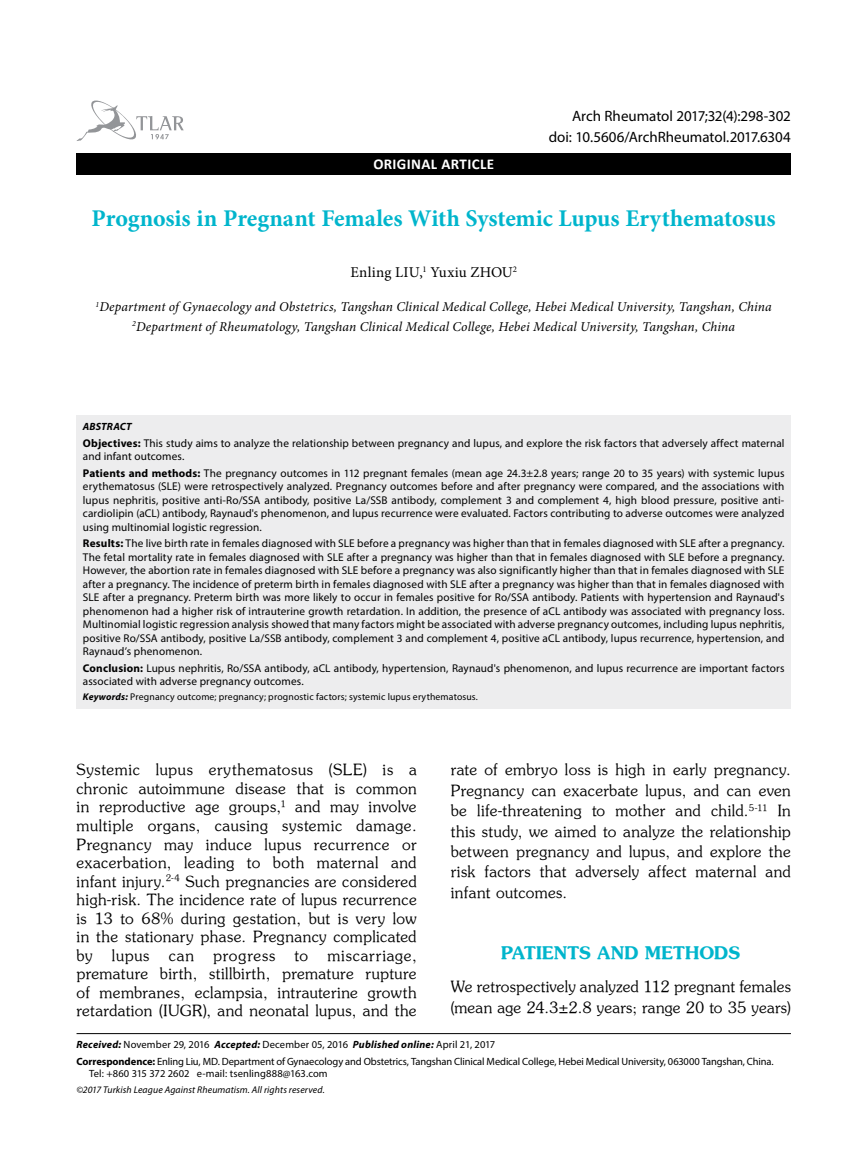
<style>
.page{position:relative;width:859px;height:1170px;background:#fff}
.page>*{position:absolute;margin:0;border:0;box-sizing:border-box;transform-origin:0 0}
.t1{font:700 24px "Minion Pro";letter-spacing:-.005em;color:#00b5cc}
.t2{font:17.4px "Souvenir Turk B";letter-spacing:.005em;color:#00b5cc}
.t3{font:15.45px/18.6px "Souvenir Turk";letter-spacing:.02em;color:#000;text-align:justify}
.t4{font:15px "Myriad Pro";letter-spacing:-.005em;color:#000}
.t5{font:15px "Minion Pro";letter-spacing:.015em;color:#000}
.t6{font:700 15px "Calibri";letter-spacing:.02em;color:#fff}
.t7{font:italic 13.5px/19.5px "Minion Pro";letter-spacing:.01em;color:#000;text-align:center}
.t8{font:11.25px/13.5px "Myriad Pro";letter-spacing:.01em;color:#000}
.t9{font:10.5px/16.8px "Myriad Pro";letter-spacing:-.01em;color:#000}
.t10{font:10.5px "Myriad Pro";letter-spacing:.01em;color:#000}
.t11{font:italic 700 10.5px "Myriad Pro";letter-spacing:.015em;color:#000}
.t12{font:9.75px "Myriad Pro";letter-spacing:.015em;color:#000}
.t13{font:italic 9.75px "Myriad Pro";letter-spacing:.01em;color:#000}
.s1{font-weight:700}
.s2{font-weight:700;font-style:italic}
</style>
<div class="page">
<div style="left:77px;top:153px;width:714px;height:21px;background:#000"></div>
<svg style="left:76px;top:100px;width:108px;height:41px"></svg>
<hr style="left:77px;top:1033px;width:714px;height:1px;background:#000">
<div style="left:77px;top:415px;width:714px;height:294px;background:#ededee"></div>
<h3 class="t4" style="left:572px;top:107px;width:220px">Arch Rheumatol 2017;32(4):298-302</h3>
<h3 class="t6" style="left:373px;top:153px;width:122px">ORIGINAL ARTICLE</h3>
<h3 class="t4" style="left:549px;top:127px;width:244px">doi: 10.5606/ArchRheumatol.2017.6304</h3>
<h1 class="t1" style="left:92px;top:201px;width:686px">Prognosis in Pregnant Females With Systemic Lupus Erythematosus</h1>
<h3 class="t5" style="left:351px;top:262px;width:168px">Enling LIU,<sup>1</sup> Yuxiu ZHOU<sup>2</sup></h3>
<p class="t7" style="left:96px;top:297px;width:678px"><sup>1</sup>Department of Gynaecology and Obstetrics, Tangshan Clinical Medical College, Hebei Medical University, Tangshan, China<br><sup>2</sup>Department of Rheumatology, Tangshan Clinical Medical College, Hebei Medical University, Tangshan, China</p>
<p class="t11" style="left:83px;top:419px;width:50px">ABSTRACT</p>
<p class="t8" style="left:83px;top:436px;width:703px"><span class="s1">Objectives:</span> This study aims to analyze the relationship between pregnancy and lupus, and explore the risk factors that adversely affect maternal and infant outcomes.</p>
<p class="t8" style="left:83px;top:466px;width:703px;text-align:justify"><span class="s1">Patients and methods:</span> The pregnancy outcomes in 112 pregnant females (mean age 24.3±2.8 years; range 20 to 35 years) with systemic lupus erythematosus (SLE) were retrospectively analyzed. Pregnancy outcomes before and after pregnancy were compared, and the associations with lupus nephritis, positive anti-Ro/SSA antibody, positive La/SSB antibody, complement 3 and complement 4, high blood pressure, positive anti&shy;cardiolipin (aCL) antibody, Raynaud's phenomenon, and lupus recurrence were evaluated. Factors contributing to adverse outcomes were analyzed using multinomial logistic regression.</p>
<p class="t8" style="left:83px;top:536px;width:703px;text-align:justify"><span class="s1">Results:</span> The live birth rate in females diagnosed with SLE before a pregnancy was higher than that in females diagnosed with SLE after a pregnancy.<br>The fetal mortality rate in females diagnosed with SLE after a pregnancy was higher than that in females diagnosed with SLE before a pregnancy.<br>However, the abortion rate in females diagnosed with SLE before a pregnancy was also significantly higher than that in females diagnosed with SLE after a pregnancy. The incidence of preterm birth in females diagnosed with SLE after a pregnancy was higher than that in females diagnosed with SLE after a pregnancy. Preterm birth was more likely to occur in females positive for Ro/SSA antibody. Patients with hypertension and Raynaud's phenomenon had a higher risk of intrauterine growth retardation. In addition, the presence of aCL antibody was associated with pregnancy loss.<br>Multinomial logistic regression analysis showed that many factors might be associated with adverse pregnancy outcomes, including lupus nephritis, positive Ro/SSA antibody, positive La/SSB antibody, complement 3 and complement 4, positive aCL antibody, lupus recurrence, hypertension, and Raynaud’s phenomenon.</p>
<p class="t8" style="left:83px;top:661px;width:703px"><span class="s1">Conclusion:</span> Lupus nephritis, Ro/SSA antibody, aCL antibody, hypertension, Raynaud's phenomenon, and lupus recurrence are important factors associated with adverse pregnancy outcomes.</p>
<p class="t12" style="left:83px;top:690px;width:397px"><span class="s2">Keywords:</span> Pregnancy outcome; pregnancy; prognostic factors; systemic lupus erythematosus.</p>
<p class="t3" style="left:77px;top:760px;width:342px">Systemic lupus erythematosus (SLE) is a chronic autoimmune disease that is common in reproductive age groups,<sup>1</sup> and may involve multiple organs, causing systemic damage.<br>Pregnancy may induce lupus recurrence or exacerbation, leading to both maternal and infant injury.<sup>2-4</sup> Such pregnancies are considered high-risk. The incidence rate of lupus recurrence is 13 to 68% during gestation, but is very low in the stationary phase. Pregnancy complicated by lupus can progress to miscarriage, premature birth, stillbirth, premature rupture of membranes, eclampsia, intrauterine growth retardation (IUGR), and neonatal lupus, and the</p>
<p class="t3" style="left:451px;top:759px;width:342px;line-height:20.4px">rate of embryo loss is high in early pregnancy.<br>Pregnancy can exacerbate lupus, and can even be life-threatening to mother and child.<sup>5-11</sup> In this study, we aimed to analyze the relationship between pregnancy and lupus, and explore the risk factors that adversely affect maternal and infant outcomes.</p>
<h2 class="t2" style="left:501px;top:941px;width:241px">PATIENTS AND METHODS</h2>
<h3 class="t3" style="left:451px;top:975px;width:342px;line-height:20.4px">We retrospectively analyzed 112 pregnant females (mean age 24.3±2.8 years; range 20 to 35 years)</h3>
<p class="t9" style="left:77px;top:1035px;width:699px"><span class="s2">Received:</span> November 29, 2016 <span class="s2">Accepted:</span> December 05, 2016 <span class="s2">Published online:</span> April 21, 2017<br><span class="s1">Correspondence:</span> Enling Liu, MD. Department of Gynaecology and Obstetrics, Tangshan Clinical Medical College, Hebei Medical University, 063000 Tangshan, China.</p>
<p class="t10" style="left:89px;top:1067px;width:240px">Tel: +860 315 372 2602 e-mail: tsenling888@163.com</p>
<p class="t13" style="left:77px;top:1083px;width:250px">©2017 Turkish League Against Rheumatism. All rights reserved.</p>
</div>
